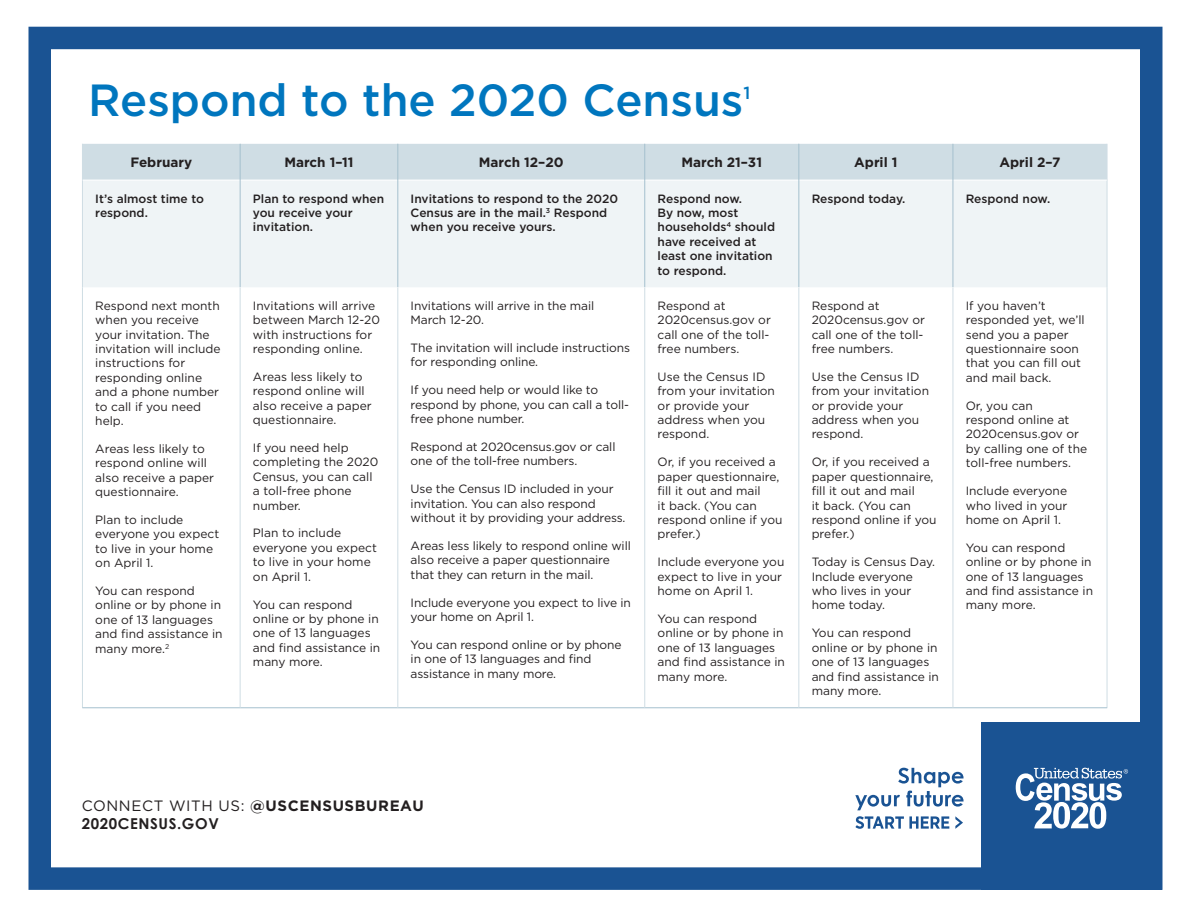
<style>
.page{position:relative;width:1188px;height:918px;background:#fff}
.page>*{position:absolute;margin:0;border:0;box-sizing:border-box;transform-origin:0 0}
.t1{font:500 45px "Gotham";color:#0076be}
.t2{font:500 17.55px "Gotham";color:#0076be}
.t3{font:700 15px "Gotham";letter-spacing:.04em;color:#231f20}
.t4{font:700 15px "Century Gothic";letter-spacing:.04em;color:#231f20}
.t5{font:700 13.5px "Gotham";color:#231f20}
.t6{font:12px/14.4px "Gotham";color:#231f20}
.t7{font:500 12px/14.4px "Gotham";color:#231f20}
.s1{font-weight:400}
</style>
<div class="page">
<div style="left:28px;top:27px;width:1134px;height:863px;border:22px solid #1a5393"></div>
<div style="left:83px;top:144px;width:1024px;height:36px;background:#cfdde4"></div>
<div style="left:83px;top:181px;width:1024px;height:106px;background:#eff4f6"></div>
<hr style="left:240px;top:708px;width:158px;height:1px;background:#a5c0ce">
<hr style="left:398px;top:708px;width:247px;height:1px;background:#a5c0ce">
<hr style="left:645px;top:708px;width:154px;height:1px;background:#a5c0ce">
<hr style="left:799px;top:708px;width:154px;height:1px;background:#a5c0ce">
<hr style="left:82px;top:180px;width:1px;height:107px;background:#cfdde4">
<hr style="left:1107px;top:180px;width:1px;height:107px;background:#cfdde4">
<hr style="left:82px;top:287px;width:1px;height:421px;background:#cfdde4">
<hr style="left:82px;top:708px;width:158px;height:1px;background:#a5c0ce">
<hr style="left:1107px;top:287px;width:1px;height:421px;background:#cfdde4">
<hr style="left:953px;top:708px;width:154px;height:1px;background:#a5c0ce">
<hr style="left:82px;top:144px;width:1px;height:36px;background:#cfdde4">
<hr style="left:1107px;top:144px;width:1px;height:36px;background:#cfdde4">
<hr style="left:240px;top:180px;width:1px;height:107px;background:#a5c0ce">
<hr style="left:398px;top:180px;width:1px;height:107px;background:#a5c0ce">
<hr style="left:645px;top:180px;width:1px;height:107px;background:#a5c0ce">
<hr style="left:799px;top:180px;width:1px;height:107px;background:#a5c0ce">
<hr style="left:953px;top:180px;width:1px;height:107px;background:#a5c0ce">
<hr style="left:240px;top:288px;width:1px;height:420px;background:#cfdde4">
<hr style="left:398px;top:288px;width:1px;height:420px;background:#cfdde4">
<hr style="left:645px;top:288px;width:1px;height:420px;background:#cfdde4">
<hr style="left:799px;top:288px;width:1px;height:420px;background:#cfdde4">
<hr style="left:953px;top:288px;width:1px;height:420px;background:#cfdde4">
<hr style="left:240px;top:144px;width:1px;height:36px;background:#a5c0ce">
<hr style="left:398px;top:144px;width:1px;height:36px;background:#a5c0ce">
<hr style="left:645px;top:144px;width:1px;height:36px;background:#a5c0ce">
<hr style="left:799px;top:144px;width:1px;height:36px;background:#a5c0ce">
<hr style="left:953px;top:144px;width:1px;height:36px;background:#a5c0ce">
<div style="left:981px;top:722px;width:181px;height:167px;background:#1a5393"></div>
<svg style="left:855px;top:816px;width:94px;height:13px"></svg>
<svg style="left:955px;top:816px;width:8px;height:13px"></svg>
<svg style="left:855px;top:768px;width:109px;height:42px"></svg>
<svg style="left:1016px;top:768px;width:112px;height:61px"></svg>
<p class="t1" style="left:88px;top:71px;width:657px">Respond to the 2020 Census</p>
<p class="t2" style="left:744px;top:81px;width:8px">1</p>
<p class="t5" style="left:130px;top:154px;width:63px">February</p>
<p class="t5" style="left:284px;top:154px;width:71px">March 1–11</p>
<p class="t5" style="left:479px;top:154px;width:86px">March 12–20</p>
<p class="t5" style="left:682px;top:154px;width:82px">March 21–31</p>
<p class="t5" style="left:854px;top:154px;width:45px">April 1</p>
<p class="t5" style="left:1000px;top:154px;width:62px">April 2–7</p>
<p class="t7" style="left:95px;top:191px;width:110px">It’s almost time to respond.</p>
<p class="t7" style="left:253px;top:191px;width:133px">Plan to respond when you receive your invitation.</p>
<p class="t7" style="left:411px;top:191px;width:209px">Invitations to respond to the 2020<br>Census are in the mail.<sup>3</sup> Respond when you receive yours.</p>
<p class="t7" style="left:658px;top:191px;width:119px">Respond now.<br>By now, most households<sup>4</sup> should have received at least one invitation to respond.</p>
<p class="t7" style="left:812px;top:191px;width:95px">Respond today.</p>
<p class="t7" style="left:966px;top:191px;width:86px">Respond now.</p>
<p class="t6" style="left:95px;top:298px;width:127px">Respond next month when you receive your invitation. The invitation will include instructions for responding online and a phone number to call if you need help.</p>
<p class="t6" style="left:95px;top:441px;width:120px">Areas less likely to respond online will also receive a paper questionnaire.</p>
<p class="t6" style="left:95px;top:512px;width:125px">Plan to include everyone you expect to live in your home on April 1.</p>
<p class="t6" style="left:95px;top:583px;width:129px">You can respond online or by phone in one of 13 languages and find assistance in many more.<sup>2</sup></p>
<p class="t6" style="left:966px;top:298px;width:121px">If you haven’t responded yet, we’ll send you a paper questionnaire soon that you can fill out and mail back.</p>
<p class="t6" style="left:966px;top:398px;width:123px">Or, you can<br>respond online at<br>2020census.gov or by calling one of the toll-free numbers.</p>
<p class="t6" style="left:966px;top:483px;width:103px;text-align:justify">Include everyone who lived in your home on April 1.</p>
<p class="t6" style="left:966px;top:540px;width:129px">You can respond online or by phone in one of 13 languages and find assistance in many more.</p>
<p class="t6" style="left:253px;top:298px;width:129px">Invitations will arrive between March 12-20 with instructions for responding online.</p>
<p class="t6" style="left:253px;top:369px;width:120px">Areas less likely to respond online will also receive a paper questionnaire.</p>
<p class="t6" style="left:253px;top:440px;width:127px">If you need help completing the 2020<br>Census, you can call a toll-free phone number.</p>
<p class="t6" style="left:253px;top:526px;width:125px">Plan to include everyone you expect to live in your home on April 1.</p>
<p class="t6" style="left:253px;top:597px;width:129px">You can respond online or by phone in one of 13 languages and find assistance in many more.</p>
<p class="t6" style="left:411px;top:298px;width:185px">Invitations will arrive in the mail<br>March 12-20.</p>
<p class="t6" style="left:411px;top:340px;width:221px">The invitation will include instructions for responding online.</p>
<p class="t6" style="left:411px;top:383px;width:220px">If you need help or would like to respond by phone, you can call a toll&shy;free phone number.</p>
<p class="t6" style="left:411px;top:439px;width:206px">Respond at 2020census.gov or call one of the toll-free numbers.</p>
<p class="t6" style="left:411px;top:482px;width:216px">Use the Census ID included in your invitation. You can also respond without it by providing your address.</p>
<p class="t6" style="left:411px;top:538px;width:222px">Areas less likely to respond online will also receive a paper questionnaire that they can return in the mail.</p>
<p class="t6" style="left:411px;top:595px;width:222px">Include everyone you expect to live in your home on April 1.</p>
<p class="t6" style="left:411px;top:637px;width:212px">You can respond online or by phone in one of 13 languages and find assistance in many more.</p>
<p class="t6" style="left:658px;top:298px;width:115px">Respond at<br>2020census.gov or call one of the toll&shy;free numbers.</p>
<p class="t6" style="left:658px;top:369px;width:119px">Use the Census ID from your invitation or provide your address when you respond.</p>
<p class="t6" style="left:658px;top:455px;width:126px">Or, if you received a paper questionnaire, fill it out and mail<br>it back. (You can respond online if you prefer.)</p>
<p class="t6" style="left:658px;top:555px;width:128px">Include everyone you expect to live in your home on April 1.</p>
<p class="t6" style="left:658px;top:611px;width:129px">You can respond online or by phone in one of 13 languages and find assistance in many more.</p>
<p class="t6" style="left:812px;top:298px;width:115px">Respond at<br>2020census.gov or call one of the toll&shy;free numbers.</p>
<p class="t6" style="left:812px;top:369px;width:119px">Use the Census ID from your invitation or provide your address when you respond.</p>
<p class="t6" style="left:812px;top:455px;width:126px">Or, if you received a paper questionnaire, fill it out and mail<br>it back. (You can respond online if you prefer.)</p>
<p class="t6" style="left:812px;top:555px;width:125px">Today is Census Day.<br>Include everyone who lives in your home today.</p>
<p class="t6" style="left:812px;top:626px;width:129px">You can respond online or by phone in one of 13 languages and find assistance in many more.</p>
<p class="t3" style="left:82px;top:795px;width:343px"><span class="s1">CONNECT WITH US:</span> @USCENSUSBUREAU</p>
<p class="t4" style="left:82px;top:812px;width:139px">2020CENSUS.GOV</p>
</div>
